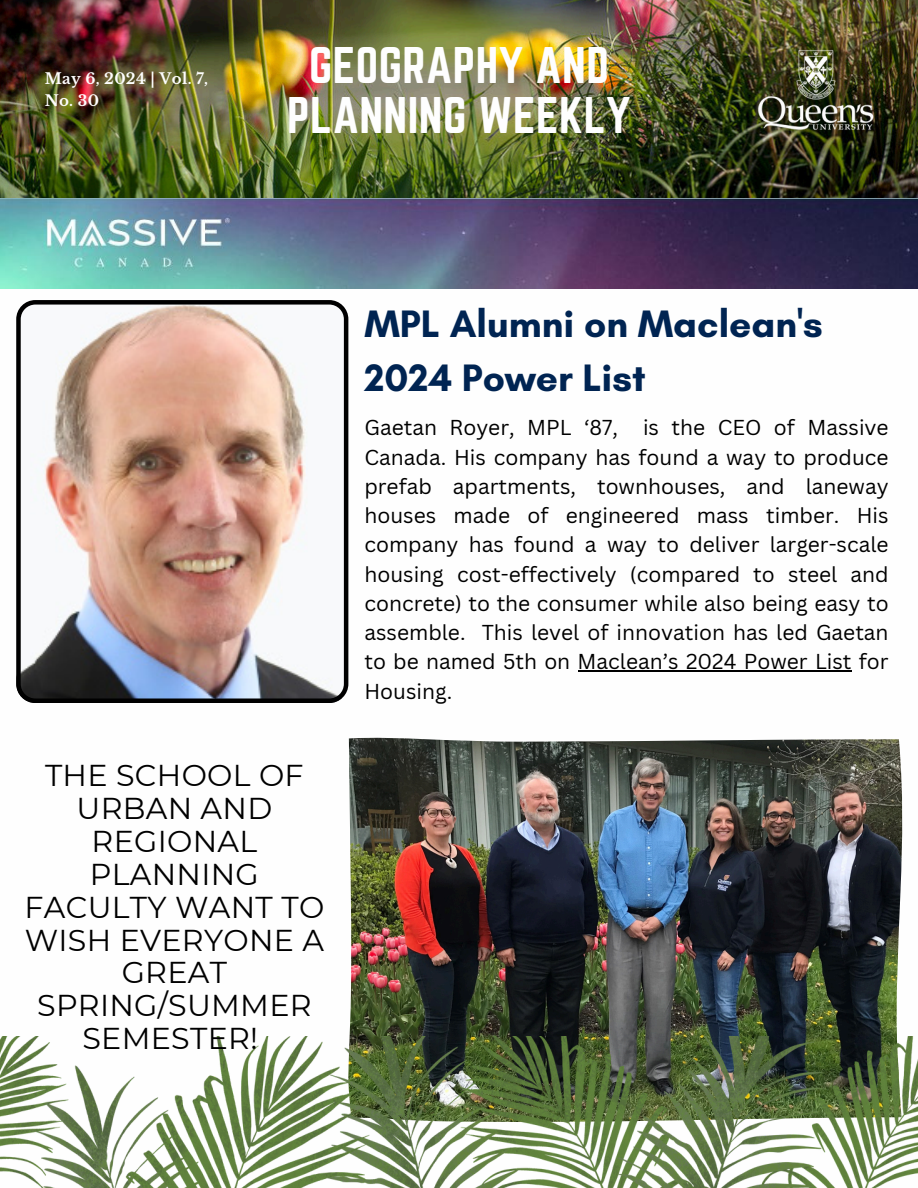
<style>
.page{position:relative;width:918px;height:1188px;background:#fff}
.page>*{position:absolute;margin:0;border:0;box-sizing:border-box;transform-origin:0 0}
.t1{font:45px/49.5px "Norwester";letter-spacing:.01em;color:#fefefe;text-align:center}
.t2{font:700 39px/54px "Glacial Indifference";color:#002452}
.t3{font:30.15px/32.8px "Montserrat";letter-spacing:.01em;color:#000;text-align:center}
.t4{font:21px/29.2px "Canva Sans";color:#000;text-align:justify}
.t5{font:700 15px/21.3px "Libre Baskerville";letter-spacing:.02em;color:#fefefe}
</style>
<div class="page">
<img style="left:0;top:0;width:918px;height:289px">
<img style="left:742px;top:34px;width:146px;height:112px">
<img style="left:16px;top:300px;width:332px;height:403px">
<img style="left:348px;top:738px;width:555px;height:298px">
<img style="left:0;top:1036px;width:918px;height:152px">
<hr style="left:578px;top:670px;width:274px;height:2px;background:#000">
<h2 class="t5" style="left:45px;top:68px;width:165px">May 6, 2024 | Vol. 7,<br>No. 30</h2>
<p class="t1" style="left:287px;top:40px;width:345px">GEOGRAPHY AND<br>PLANNING WEEKLY</p>
<h4 class="t2" style="left:364px;top:296px;width:460px">MPL Alumni on Maclean's<br>2024 Power List</h4>
<h3 class="t4" style="left:364px;top:413px;width:526px">Gaetan Royer, MPL ‘87, is the CEO of Massive Canada. His company has found a way to produce prefab apartments, townhouses, and laneway houses made of engineered mass timber. His company has found a way to deliver larger-scale housing cost-effectively (compared to steel and concrete) to the consumer while also being easy to assemble. This level of innovation has led Gaetan to be named 5th on Maclean’s 2024 Power List for Housing.</h3>
<p class="t3" style="left:25px;top:759px;width:301px">THE SCHOOL OF<br>URBAN AND<br>REGIONAL<br>PLANNING<br>FACULTY WANT TO<br>WISH EVERYONE A<br>GREAT<br>SPRING/SUMMER<br>SEMESTER!</p>
</div>
